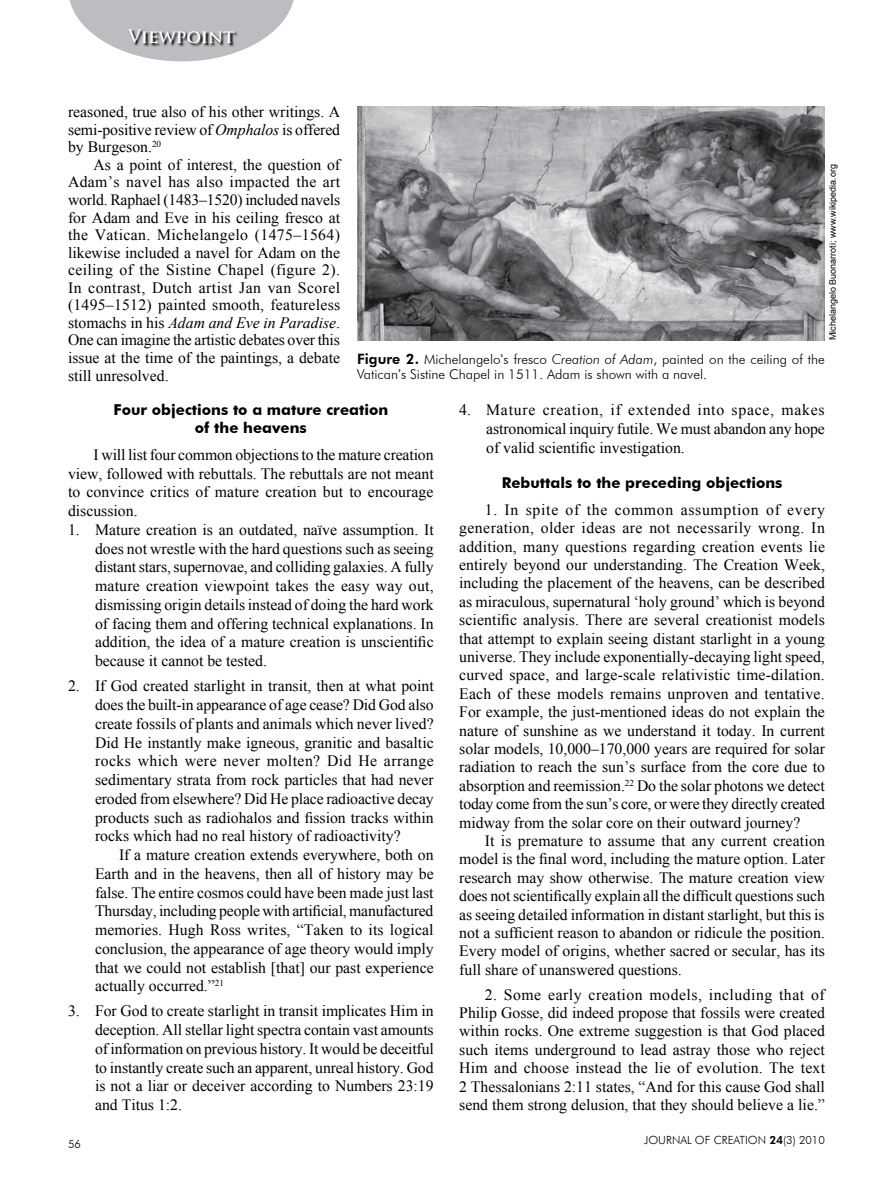
<style>
.page{position:relative;width:893px;height:1191px;background:#fff}
.page>*{position:absolute;margin:0;border:0;box-sizing:border-box;transform-origin:0 0}
.t1{font:700 18px "Trajan Pro";color:#fff}
.t2{font:15.75px/18.8px "Times New Roman";color:#000;text-align:justify}
.t3{font:700 15px/17.5px "Futura BT";color:#000;text-align:center}
.t4{font:300 13.5px/14.7px "Futura BT";color:#000}
.t5{font:300 11.25px "Futura BT";color:#000}
.t6{font:9px "Arial";color:#000}
.s1{font-style:italic}
.s2{font-weight:800;font-size:14.25px}
.s3{font-family:"Arial";font-weight:400}
.s4{font-weight:800}
</style>
<div class="page">
<svg style="left:69px;top:0;width:225px;height:61px"></svg>
<svg style="left:128px;top:29px;width:110px;height:18px;background:#929395"></svg>
<img style="left:357px;top:106px;width:468px;height:234px">
<p class="t1" style="left:128px;top:25px;width:108px">Viewpoint</p>
<p class="t2" style="left:68px;top:103px;width:274px;line-height:17.5px">reasoned, true also of his other writings. A semi-positive review of <span class="s1">Omphalos</span> is offered by Burgeson.<sup>20</sup></p>
<p class="t2" style="left:68px;top:156px;width:274px;line-height:17.5px;text-indent:26px">As a point of interest, the question of Adam’s navel has also impacted the art world. Raphael (1483–1520) included navels for Adam and Eve in his ceiling fresco at the Vatican. Michelangelo (1475–1564) likewise included a navel for Adam on the ceiling of the Sistine Chapel (figure 2).<br>In contrast, Dutch artist Jan van Scorel (1495–1512) painted smooth, featureless stomachs in his <span class="s1">Adam and Eve in Paradise</span>.<br>One can imagine the artistic debates over this issue at the time of the paintings, a debate still unresolved.</p>
<p class="t3" style="left:114px;top:401px;width:276px">Four objections to a mature creation of the heavens</p>
<p class="t2" style="left:68px;top:445px;width:367px;text-indent:26px">I will list four common objections to the mature creation view, followed with rebuttals. The rebuttals are not meant to convince critics of mature creation but to encourage discussion.</p>
<p class="t2" style="left:95px;top:520px;width:340px;text-indent:-27px">1. Mature creation is an outdated, naïve assumption. It does not wrestle with the hard questions such as seeing distant stars, supernovae, and colliding galaxies. A fully mature creation viewpoint takes the easy way out, dismissing origin details instead of doing the hard work of facing them and offering technical explanations. In addition, the idea of a mature creation is unscientific because it cannot be tested.</p>
<p class="t2" style="left:95px;top:676px;width:340px;text-indent:-27px">2. If God created starlight in transit, then at what point does the built-in appearance of age cease? Did God also create fossils of plants and animals which never lived?<br>Did He instantly make igneous, granitic and basaltic rocks which were never molten? Did He arrange sedimentary strata from rock particles that had never eroded from elsewhere? Did He place radioactive decay products such as radiohalos and fission tracks within rocks which had no real history of radioactivity?</p>
<p class="t2" style="left:95px;top:845px;width:340px;text-indent:24px">If a mature creation extends everywhere, both on Earth and in the heavens, then all of history may be false. The entire cosmos could have been made just last Thursday, including people with artificial, manufactured memories. Hugh Ross writes, “Taken to its logical conclusion, the appearance of age theory would imply that we could not establish [that] our past experience actually occurred.”<sup>21</sup></p>
<p class="t2" style="left:95px;top:1001px;width:340px;text-indent:-27px">3. For God to create starlight in transit implicates Him in deception. All stellar light spectra contain vast amounts of information on previous history. It would be deceitful to instantly create such an apparent, unreal history. God is not a liar or deceiver according to Numbers 23:19 and Titus 1:2.</p>
<p class="t6" style="left:827px;top:340px;width:178px;rotate:-90deg">Michelangelo Buonarroti; www.wikipedia.org</p>
<p class="t4" style="left:357px;top:352px;width:469px"><span class="s2">Figure 2.</span> Michelangelo<span class="s3">’</span>s fresco <span class="s1">Creation of Adam</span>, painted on the ceiling of the<br>Vatican<span class="s3">’</span>s Sistine Chapel in 1511. Adam is shown with a navel.</p>
<p class="t2" style="left:486px;top:400px;width:340px;text-indent:-27px">4. Mature creation, if extended into space, makes astronomical inquiry futile. We must abandon any hope of valid scientific investigation.</p>
<p class="t3" style="left:502px;top:473px;width:282px">Rebuttals to the preceding objections</p>
<p class="t2" style="left:459px;top:500px;width:367px;text-indent:26px">1. In spite of the common assumption of every generation, older ideas are not necessarily wrong. In addition, many questions regarding creation events lie entirely beyond our understanding. The Creation Week, including the placement of the heavens, can be described as miraculous, supernatural ‘holy ground’ which is beyond scientific analysis. There are several creationist models that attempt to explain seeing distant starlight in a young universe. They include exponentially-decaying light speed, curved space, and large-scale relativistic time-dilation.<br>Each of these models remains unproven and tentative.<br>For example, the just-mentioned ideas do not explain the nature of sunshine as we understand it today. In current solar models, 10,000–170,000 years are required for solar radiation to reach the sun’s surface from the core due to absorption and reemission.<sup>22</sup> Do the solar photons we detect today come from the sun’s core, or were they directly created midway from the solar core on their outward journey?</p>
<p class="t2" style="left:459px;top:831px;width:367px;text-indent:26px">It is premature to assume that any current creation model is the final word, including the mature option. Later research may show otherwise. The mature creation view does not scientifically explain all the difficult questions such as seeing detailed information in distant starlight, but this is not a sufficient reason to abandon or ridicule the position.<br>Every model of origins, whether sacred or secular, has its full share of unanswered questions.</p>
<p class="t2" style="left:459px;top:985px;width:367px;text-indent:26px">2. Some early creation models, including that of Philip Gosse, did indeed propose that fossils were created within rocks. One extreme suggestion is that God placed such items underground to lead astray those who reject Him and choose instead the lie of evolution. The text 2 Thessalonians 2:11 states, “And for this cause God shall send them strong delusion, that they should believe a lie.”</p>
<p class="t5" style="left:68px;top:1136px;width:14px">56</p>
<p class="t5" style="left:644px;top:1133px;width:182px">JOURNAL OF CREATION <span class="s4">24</span>(3) 2010</p>
</div>
